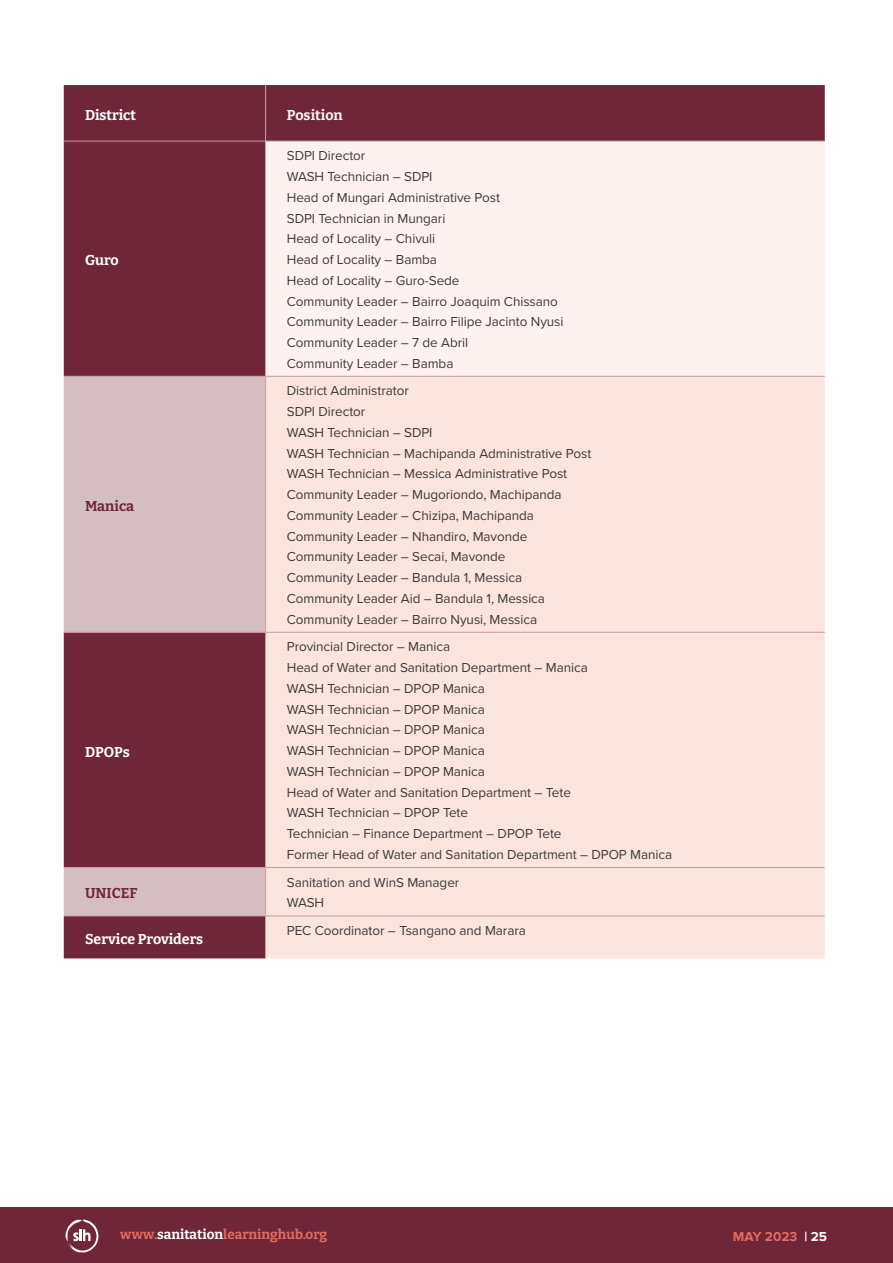
<style>
.page{position:relative;width:893px;height:1263px;background:#fff}
.page>*{position:absolute;margin:0;border:0;box-sizing:border-box;transform-origin:0 0}
.Body_Header{font:100 14.25px "Bitter";letter-spacing:-.005em;color:#fff}
.Body_Header-2{font:100 14.25px "Bitter";color:#702639}
.Body_Header-3{font:100 14.25px "Bitter";color:#f7f6f4}
.Table_-_Body{font:13.5px "Proxima Nova";letter-spacing:-.005em;color:#3c3c3b}
.t1{font:100 13.5px "Bitter";color:#e16c5e}
.t2{font:700 13.5px "Proxima Nova";color:#e16c5e}
.s1{color:#fff}
</style>
<div class="page">
<div style="left:64px;top:85px;width:761px;height:873px;background:#702639"></div>
<div style="left:266px;top:141px;width:559px;height:235px;background:#fdf2ef"></div>
<svg style="left:64px;top:377px;width:201px;height:539px;background:#a87b87"></svg>
<div style="left:266px;top:377px;width:559px;height:581px;background:#fae4de"></div>
<hr style="left:265px;top:85px;width:1px;height:56px;background:#cf9ba3">
<hr style="left:64px;top:141px;width:202px;height:1px;background:#cf9ba3">
<hr style="left:266px;top:141px;width:559px;height:1px;background:#cf9ba3">
<hr style="left:265px;top:141px;width:1px;height:235px;background:#cf9ba3">
<hr style="left:64px;top:376px;width:202px;height:1px;background:#cf9ba3">
<hr style="left:266px;top:376px;width:559px;height:1px;background:#cf9ba3">
<hr style="left:265px;top:376px;width:1px;height:256px;background:#cf9ba3">
<hr style="left:64px;top:632px;width:202px;height:1px;background:#cf9ba3">
<hr style="left:266px;top:632px;width:559px;height:1px;background:#cf9ba3">
<hr style="left:265px;top:632px;width:1px;height:235px;background:#cf9ba3">
<hr style="left:64px;top:867px;width:202px;height:1px;background:#cf9ba3">
<hr style="left:266px;top:867px;width:559px;height:1px;background:#cf9ba3">
<hr style="left:265px;top:868px;width:1px;height:48px;background:#cf9ba3">
<hr style="left:64px;top:916px;width:202px;height:1px;background:#cf9ba3">
<hr style="left:266px;top:916px;width:559px;height:1px;background:#cf9ba3">
<hr style="left:265px;top:916px;width:1px;height:42px;background:#cf9ba3">
<div style="left:0;top:1208px;width:893px;height:55px;background:#702639"></div>
<svg style="left:65px;top:1219px;width:33px;height:34px"></svg>
<p class="Body_Header" style="left:85px;top:106px;width:53px">District</p>
<p class="Body_Header-3" style="left:287px;top:106px;width:57px">Position</p>
<p class="Body_Header" style="left:85px;top:251px;width:35px">Guro</p>
<p class="Body_Header-2" style="left:85px;top:497px;width:51px">Manica</p>
<p class="Body_Header" style="left:85px;top:743px;width:46px">DPOPs</p>
<p class="Body_Header-2" style="left:85px;top:884px;width:54px">UNICEF</p>
<p class="Body_Header" style="left:85px;top:930px;width:120px">Service Providers</p>
<p class="Table_-_Body" style="left:287px;top:146px;width:80px">SDPI Director</p>
<p class="Table_-_Body" style="left:287px;top:166px;width:147px">WASH Technician – SDPI</p>
<p class="Table_-_Body" style="left:287px;top:187px;width:215px">Head of Mungari Administrative Post</p>
<p class="Table_-_Body" style="left:287px;top:208px;width:160px">SDPI Technician in Mungari</p>
<p class="Table_-_Body" style="left:287px;top:229px;width:150px">Head of Locality – Chivuli</p>
<p class="Table_-_Body" style="left:287px;top:249px;width:152px">Head of Locality – Bamba</p>
<p class="Table_-_Body" style="left:287px;top:270px;width:174px">Head of Locality – Guro-Sede</p>
<p class="Table_-_Body" style="left:287px;top:291px;width:273px">Community Leader – Bairro Joaquim Chissano</p>
<p class="Table_-_Body" style="left:287px;top:312px;width:278px">Community Leader – Bairro Filipe Jacinto Nyusi</p>
<p class="Table_-_Body" style="left:287px;top:332px;width:183px">Community Leader – 7 de Abril</p>
<p class="Table_-_Body" style="left:287px;top:353px;width:168px">Community Leader – Bamba</p>
<p class="Table_-_Body" style="left:287px;top:381px;width:123px">District Administrator</p>
<p class="Table_-_Body" style="left:287px;top:402px;width:80px">SDPI Director</p>
<p class="Table_-_Body" style="left:287px;top:422px;width:147px">WASH Technician – SDPI</p>
<p class="Table_-_Body" style="left:287px;top:443px;width:306px">WASH Technician – Machipanda Administrative Post</p>
<p class="Table_-_Body" style="left:287px;top:464px;width:282px">WASH Technician – Messica Administrative Post</p>
<p class="Table_-_Body" style="left:287px;top:485px;width:276px">Community Leader – Mugoriondo, Machipanda</p>
<p class="Table_-_Body" style="left:287px;top:505px;width:249px">Community Leader – Chizipa, Machipanda</p>
<p class="Table_-_Body" style="left:287px;top:526px;width:242px">Community Leader – Nhandiro, Mavonde</p>
<p class="Table_-_Body" style="left:287px;top:547px;width:220px">Community Leader – Secai, Mavonde</p>
<p class="Table_-_Body" style="left:287px;top:568px;width:237px">Community Leader – Bandula 1, Messica</p>
<p class="Table_-_Body" style="left:287px;top:588px;width:260px">Community Leader Aid – Bandula 1, Messica</p>
<p class="Table_-_Body" style="left:287px;top:609px;width:252px">Community Leader – Bairro Nyusi, Messica</p>
<p class="Table_-_Body" style="left:287px;top:637px;width:165px">Provincial Director – Manica</p>
<p class="Table_-_Body" style="left:287px;top:658px;width:302px">Head of Water and Sanitation Department – Manica</p>
<p class="Table_-_Body" style="left:287px;top:678px;width:200px">WASH Technician – DPOP Manica</p>
<p class="Table_-_Body" style="left:287px;top:699px;width:200px">WASH Technician – DPOP Manica</p>
<p class="Table_-_Body" style="left:287px;top:720px;width:200px">WASH Technician – DPOP Manica</p>
<p class="Table_-_Body" style="left:287px;top:741px;width:200px">WASH Technician – DPOP Manica</p>
<p class="Table_-_Body" style="left:287px;top:761px;width:200px">WASH Technician – DPOP Manica</p>
<p class="Table_-_Body" style="left:287px;top:782px;width:286px">Head of Water and Sanitation Department – Tete</p>
<p class="Table_-_Body" style="left:287px;top:803px;width:183px">WASH Technician – DPOP Tete</p>
<p class="Table_-_Body" style="left:287px;top:824px;width:276px">Technician – Finance Department – DPOP Tete</p>
<p class="Table_-_Body" style="left:287px;top:844px;width:387px">Former Head of Water and Sanitation Department – DPOP Manica</p>
<p class="Table_-_Body" style="left:287px;top:872px;width:174px">Sanitation and WinS Manager</p>
<p class="Table_-_Body" style="left:287px;top:893px;width:39px">WASH</p>
<p class="Table_-_Body" style="left:287px;top:920px;width:241px">PEC Coordinator – Tsangano and Marara</p>
<p class="t1" style="left:120px;top:1226px;width:209px">www.<span class="s1">sanitation</span>learninghub.org</p>
<p class="t2" style="left:733px;top:1229px;width:96px">MAY 2023 <span class="s1">| 25</span></p>
</div>
